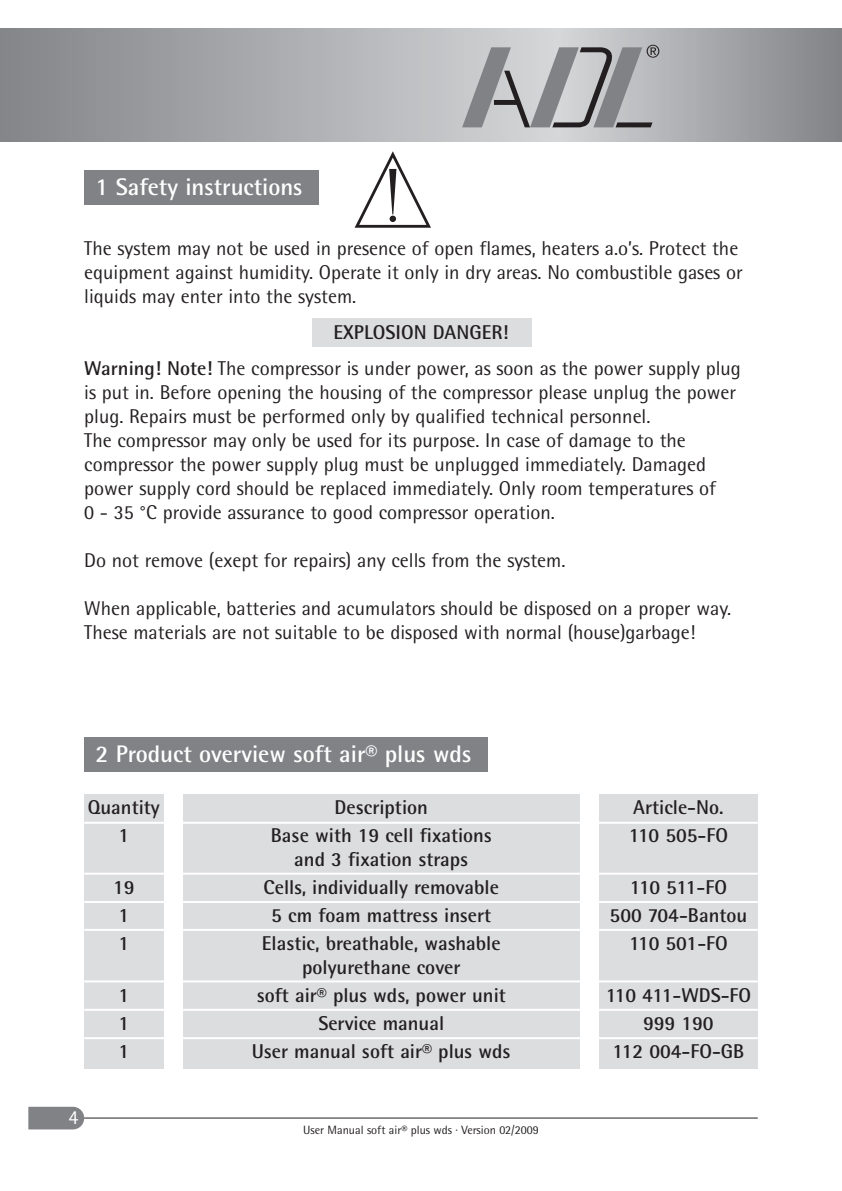
<style>
.page{position:relative;width:842px;height:1191px;background:#fff}
.page>*{position:absolute;margin:0;border:0;box-sizing:border-box;transform-origin:0 0}
.t1{font:700 24px "Rotis Semi Sans";color:#fff}
.t2{font:20px/24px "Rotis Semi Sans";color:#231f20}
.t3{font:700 20px "Rotis Semi Sans";color:#231f20}
.t4{font:700 20px "Rotis Semi Sans";letter-spacing:-.02em;color:#231f20}
.t5{font:20px "Rotis Semi Sans";color:#fff}
.t6{font:12px "Rotis Semi Sans";color:#231f20}
.s1{font-weight:700}
</style>
<div class="page">
<div style="left:0;top:28px;width:558px;height:114px;background:linear-gradient(to right,#828488,#d5d6d8)"></div>
<div style="left:558px;top:28px;width:284px;height:114px;background:linear-gradient(to right,#d6d6d9,#808286)"></div>
<svg style="left:462px;top:45px;width:197px;height:82px;background:#a6a7a9"></svg>
<div style="left:312px;top:318px;width:220px;height:28px;background:#dcdddf"></div>
<svg style="left:28px;top:1106px;width:56px;height:23px"></svg>
<hr style="left:84px;top:1117px;width:674px;height:1px;background:#231f20">
<div style="left:84px;top:170px;width:234px;height:34px;background:#808285"></div>
<svg style="left:355px;top:151px;width:76px;height:77px"></svg>
<div style="left:84px;top:794px;width:80px;height:274px;background:#dcdddf"></div>
<div style="left:599px;top:794px;width:159px;height:274px;background:#dcdddf"></div>
<div style="left:183px;top:794px;width:397px;height:274px;background:#dcdddf"></div>
<div style="left:84px;top:737px;width:404px;height:34px;background:#808285"></div>
<hr style="left:84px;top:821px;width:674px;height:2px;background:#fff">
<hr style="left:84px;top:872px;width:674px;height:2px;background:#fff">
<hr style="left:84px;top:901px;width:674px;height:2px;background:#fff">
<hr style="left:84px;top:929px;width:674px;height:2px;background:#fff">
<hr style="left:84px;top:980px;width:674px;height:2px;background:#fff">
<hr style="left:84px;top:1008px;width:674px;height:2px;background:#fff">
<hr style="left:84px;top:1037px;width:674px;height:2px;background:#fff">
<p class="t1" style="left:96px;top:178px;width:209px">1 Safety instructions</p>
<p class="t2" style="left:84px;top:238px;width:660px">The system may not be used in presence of open flames, heaters a.o’s. Protect the equipment against humidity. Operate it only in dry areas. No combustible gases or liquids may enter into the system.</p>
<p class="t2" style="left:84px;top:316px;width:658px;line-height:36px;text-indent:249px"><span class="s1">EXPLOSION DANGER!<br>Warning! Note!</span> The compressor is under power, as soon as the power supply plug</p>
<p class="t2" style="left:84px;top:382px;width:653px">is put in. Before opening the housing of the compressor please unplug the power plug. Repairs must be performed only by qualified technical personnel.<br>The compressor may only be used for its purpose. In case of damage to the compressor the power supply plug must be unplugged immediately. Damaged power supply cord should be replaced immediately. Only room temperatures of<br>0 - 35 °C provide assurance to good compressor operation.</p>
<p class="t2" style="left:84px;top:550px;width:483px">Do not remove (exept for repairs) any cells from the system.</p>
<p class="t2" style="left:84px;top:598px;width:648px">When applicable, batteries and acumulators should be disposed on a proper way.<br>These materials are not suitable to be disposed with normal (house)garbage!</p>
<p class="t1" style="left:96px;top:745px;width:378px">2 Product overview soft air® plus wds</p>
<p class="t3" style="left:88px;top:800px;width:73px">Quantity</p>
<p class="t3" style="left:335px;top:800px;width:95px">Description</p>
<p class="t3" style="left:633px;top:800px;width:92px">Article-No.</p>
<p class="t3" style="left:119px;top:828px;width:12px">1</p>
<p class="t3" style="left:271px;top:828px;width:222px">Base with 19 cell fixations</p>
<p class="t3" style="left:629px;top:828px;width:101px">110 505-FO</p>
<p class="t3" style="left:294px;top:852px;width:176px">and 3 fixation straps</p>
<p class="t3" style="left:113px;top:880px;width:23px">19</p>
<p class="t3" style="left:264px;top:880px;width:237px">Cells, individually removable</p>
<p class="t3" style="left:630px;top:880px;width:99px">110 511-FO</p>
<p class="t3" style="left:119px;top:908px;width:12px">1</p>
<p class="t3" style="left:271px;top:908px;width:221px">5 cm foam mattress insert</p>
<p class="t3" style="left:610px;top:908px;width:139px">500 704-Bantou</p>
<p class="t3" style="left:119px;top:936px;width:12px">1</p>
<p class="t3" style="left:262px;top:936px;width:240px">Elastic, breathable, washable</p>
<p class="t3" style="left:629px;top:936px;width:100px">110 501-FO</p>
<p class="t3" style="left:302px;top:960px;width:160px">polyurethane cover</p>
<p class="t3" style="left:119px;top:988px;width:12px">1</p>
<p class="t3" style="left:257px;top:988px;width:251px">soft air® plus wds, power unit</p>
<p class="t4" style="left:606px;top:988px;width:147px">110 411-WDS-FO</p>
<p class="t3" style="left:119px;top:1016px;width:12px">1</p>
<p class="t3" style="left:318px;top:1016px;width:127px">Service manual</p>
<p class="t3" style="left:643px;top:1016px;width:72px">999 190</p>
<p class="t3" style="left:119px;top:1044px;width:12px">1</p>
<p class="t3" style="left:252px;top:1044px;width:260px">User manual soft air® plus wds</p>
<p class="t3" style="left:612px;top:1044px;width:133px">112 004-FO-GB</p>
<p class="t5" style="left:69px;top:1110px;width:12px">4</p>
<p class="t6" style="left:303px;top:1126px;width:237px">User Manual soft air® plus wds · Version 02/2009</p>
</div>
